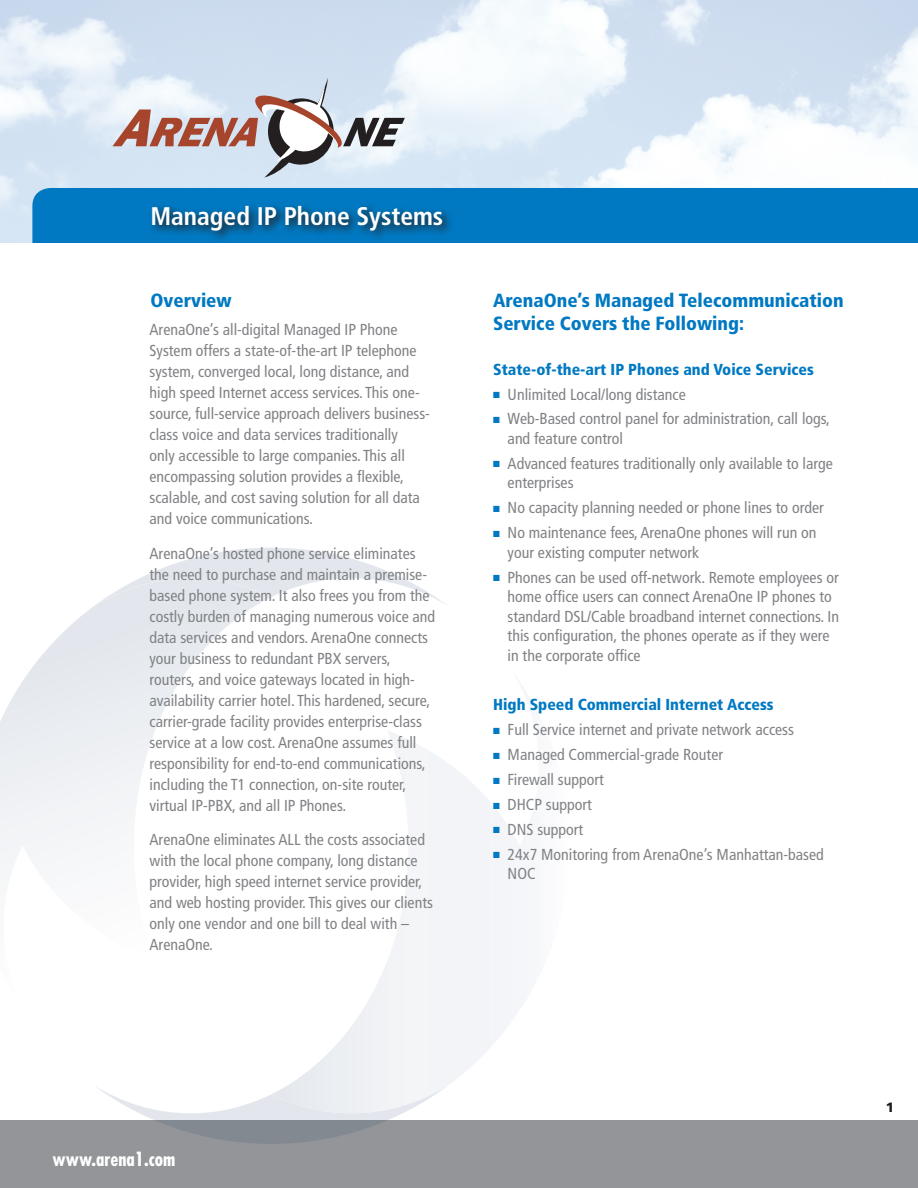
<style>
.page{position:relative;width:918px;height:1188px;background:#fff}
.page>*{position:absolute;margin:0;border:0;box-sizing:border-box;transform-origin:0 0}
.t1{font:700 condensed 25.5px "Frutiger";color:#fff}
.t2{font:900 condensed 19.05px/23px "Frutiger";color:#0079c2}
.t3{font:700 condensed 19.05px "Futura";color:#fff}
.t4{font:condensed 15.9px/21px "Frutiger";color:#808285}
.t5{font:900 condensed 15.9px "Frutiger";color:#0079c2}
.t6{font:900 13.5px "Frutiger";color:#231f20}
.s1{color:#0079c2}
</style>
<div class="page">
<div style="left:0;top:1120px;width:918px;height:68px;background:#939598"></div>
<svg style="left:96px;top:1087px;width:307px;height:57px"></svg>
<svg style="left:141px;top:548px;width:304px;height:56px"></svg>
<svg style="left:271px;top:731px;width:247px;height:382px"></svg>
<svg style="left:0;top:578px;width:271px;height:289px"></svg>
<svg style="left:112px;top:78px;width:293px;height:99px"></svg>
<div style="left:32px;top:188px;width:886px;height:55px;background:#0079c2"></div>
<svg style="left:148px;top:202px;width:306px;height:40px;background:#0568a5"></svg>
<p class="t1" style="left:150px;top:201px;width:294px">Managed IP Phone Systems</p>
<p class="t2" style="left:150px;top:289px;width:83px">Overview</p>
<p class="t2" style="left:493px;top:289px;width:352px">ArenaOne’s Managed Telecommunication<br>Service Covers the Following:</p>
<p class="t5" style="left:493px;top:360px;width:322px">State-of-the-art IP Phones and Voice Services</p>
<p class="t4" style="left:493px;top:384px;width:194px"><span class="s1">■</span> Unlimited Local/long distance</p>
<p class="t4" style="left:508px;top:409px;width:324px;line-height:19.5px;text-indent:-15px"><span class="s1">■</span> Web-Based control panel for administration, call logs, and feature control</p>
<p class="t4" style="left:508px;top:454px;width:327px;line-height:19.5px;text-indent:-15px"><span class="s1">■</span> Advanced features traditionally only available to large enterprises</p>
<p class="t4" style="left:493px;top:497px;width:332px"><span class="s1">■</span> No capacity planning needed or phone lines to order</p>
<p class="t4" style="left:508px;top:523px;width:310px;line-height:19.5px;text-indent:-15px"><span class="s1">■</span> No maintenance fees, ArenaOne phones will run on your existing computer network</p>
<p class="t4" style="left:508px;top:567px;width:333px;line-height:19.5px;text-indent:-15px"><span class="s1">■</span> Phones can be used off-network. Remote employees or home office users can connect ArenaOne IP phones to standard DSL/Cable broadband internet connections. In this configuration, the phones operate as if they were in the corporate office</p>
<p class="t5" style="left:493px;top:695px;width:282px">High Speed Commercial Internet Access</p>
<p class="t4" style="left:493px;top:719px;width:302px"><span class="s1">■</span> Full Service internet and private network access</p>
<p class="t4" style="left:493px;top:744px;width:231px"><span class="s1">■</span> Managed Commercial-grade Router</p>
<p class="t4" style="left:493px;top:769px;width:112px"><span class="s1">■</span> Firewall support</p>
<p class="t4" style="left:493px;top:794px;width:100px"><span class="s1">■</span> DHCP support</p>
<p class="t4" style="left:493px;top:819px;width:92px"><span class="s1">■</span> DNS support</p>
<p class="t4" style="left:508px;top:845px;width:318px;line-height:19.5px;text-indent:-15px"><span class="s1">■</span> 24x7 Monitoring from ArenaOne’s Manhattan-based<br>NOC</p>
<p class="t4" style="left:150px;top:319px;width:282px">ArenaOne’s all-digital Managed IP Phone System offers a state-of-the-art IP telephone system, converged local, long distance, and high speed Internet access services. This one&shy;source, full-service approach delivers business&shy;class voice and data services traditionally<br>only accessible to large companies. This all encompassing solution provides a flexible, scalable, and cost saving solution for all data and voice communications.</p>
<p class="t4" style="left:150px;top:543px;width:287px">ArenaOne’s hosted phone service eliminates the need to purchase and maintain a premise&shy;based phone system. It also frees you from the costly burden of managing numerous voice and data services and vendors. ArenaOne connects your business to redundant PBX servers, routers, and voice gateways located in high&shy;availability carrier hotel. This hardened, secure, carrier-grade facility provides enterprise-class service at a low cost. ArenaOne assumes full responsibility for end-to-end communications, including the T1 connection, on-site router, virtual IP-PBX, and all IP Phones.</p>
<p class="t4" style="left:150px;top:829px;width:285px">ArenaOne eliminates ALL the costs associated with the local phone company, long distance provider, high speed internet service provider, and web hosting provider. This gives our clients only one vendor and one bill to deal with – ArenaOne.</p>
<p class="t3" style="left:53px;top:1147px;width:124px">www.arena1.com</p>
<p class="t6" style="left:886px;top:1099px;width:10px">1</p>
</div>
